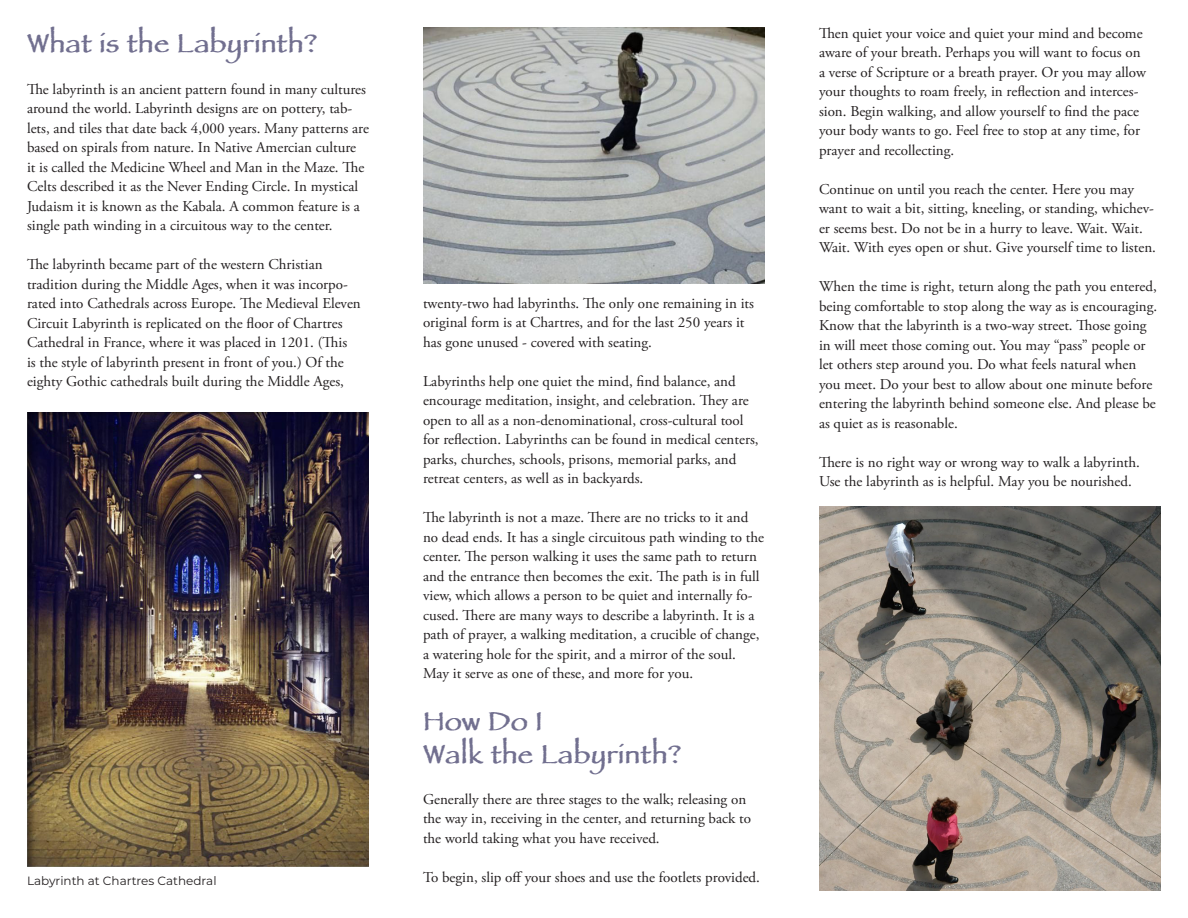
<style>
.page{position:relative;width:1188px;height:918px;background:#fff}
.page>*{position:absolute;margin:0;border:0;box-sizing:border-box;transform-origin:0 0}
.t1{font:700 27px "Papyrus LET";color:#716f8f}
.t2{font:15px/19.5px "Adobe Garamond Pro";color:#231f20}
.t3{font:12px "Montserrat";color:#231f20}
</style>
<div class="page">
<img style="left:27px;top:413px;width:342px;height:453px">
<img style="left:423px;top:27px;width:342px;height:257px">
<img style="left:819px;top:507px;width:342px;height:384px">
<p class="t1" style="left:27px;top:27px;width:292px">What is the Labyrinth?</p>
<p class="t2" style="left:27px;top:80px;width:344px">The labyrinth is an ancient pattern found in many cultures around the world. Labyrinth designs are on pottery, tab&shy;lets, and tiles that date back 4,000 years. Many patterns are based on spirals from nature. In Native Amercian culture<br>it is called the Medicine Wheel and Man in the Maze. The Celts described it as the Never Ending Circle. In mystical Judaism it is known as the Kabala. A common feature is a single path winding in a circuitous way to the center.</p>
<p class="t2" style="left:27px;top:255px;width:335px">The labyrinth became part of the western Christian tradition during the Middle Ages, when it was incorpo&shy;rated into Cathedrals across Europe. The Medieval Eleven Circuit Labyrinth is replicated on the floor of Chartres Cathedral in France, where it was placed in 1201. (This<br>is the style of labyrinth present in front of you.) Of the eighty Gothic cathedrals built during the Middle Ages,</p>
<p class="t3" style="left:27px;top:873px;width:191px">Labyrinth at Chartres Cathedral</p>
<p class="t2" style="left:423px;top:294px;width:333px">twenty-two had labyrinths. The only one remaining in its original form is at Chartres, and for the last 250 years it has gone unused - covered with seating.</p>
<p class="t2" style="left:423px;top:372px;width:337px">Labyrinths help one quiet the mind, find balance, and encourage meditation, insight, and celebration. They are open to all as a non-denominational, cross-cultural tool for reflection. Labyrinths can be found in medical centers, parks, churches, schools, prisons, memorial parks, and retreat centers, as well as in backyards.</p>
<p class="t2" style="left:423px;top:508px;width:343px">The labyrinth is not a maze. There are no tricks to it and no dead ends. It has a single circuitous path winding to the center. The person walking it uses the same path to return and the entrance then becomes the exit. The path is in full view, which allows a person to be quiet and internally fo&shy;cused. There are many ways to describe a labyrinth. It is a path of prayer, a walking meditation, a crucible of change, a watering hole for the spirit, and a mirror of the soul.<br>May it serve as one of these, and more for you.</p>
<p class="t1" style="left:423px;top:705px;width:121px">How Do I</p>
<p class="t1" style="left:423px;top:738px;width:260px">Walk the Labyrinth?</p>
<p class="t2" style="left:423px;top:790px;width:330px">Generally there are three stages to the walk; releasing on the way in, receiving in the center, and returning back to the world taking what you have received.</p>
<p class="t2" style="left:423px;top:868px;width:339px">To begin, slip off your shoes and use the footlets provided.</p>
<p class="t2" style="left:819px;top:24px;width:328px">Then quiet your voice and quiet your mind and become aware of your breath. Perhaps you will want to focus on a verse of Scripture or a breath prayer. Or you may allow your thoughts to roam freely, in reflection and interces&shy;sion. Begin walking, and allow yourself to find the pace your body wants to go. Feel free to stop at any time, for prayer and recollecting.</p>
<p class="t2" style="left:819px;top:180px;width:339px">Continue on until you reach the center. Here you may want to wait a bit, sitting, kneeling, or standing, whichev&shy;er seems best. Do not be in a hurry to leave. Wait. Wait.<br>Wait. With eyes open or shut. Give yourself time to listen.</p>
<p class="t2" style="left:819px;top:277px;width:340px">When the time is right, teturn along the path you entered, being comfortable to stop along the way as is encouraging.<br>Know that the labyrinth is a two-way street. Those going in will meet those coming out. You may “pass” people or let others step around you. Do what feels natural when you meet. Do your best to allow about one minute before entering the labyrinth behind someone else. And please be as quiet as is reasonable.</p>
<p class="t2" style="left:819px;top:453px;width:323px">There is no right way or wrong way to walk a labyrinth.<br>Use the labyrinth as is helpful. May you be nourished.</p>
</div>
